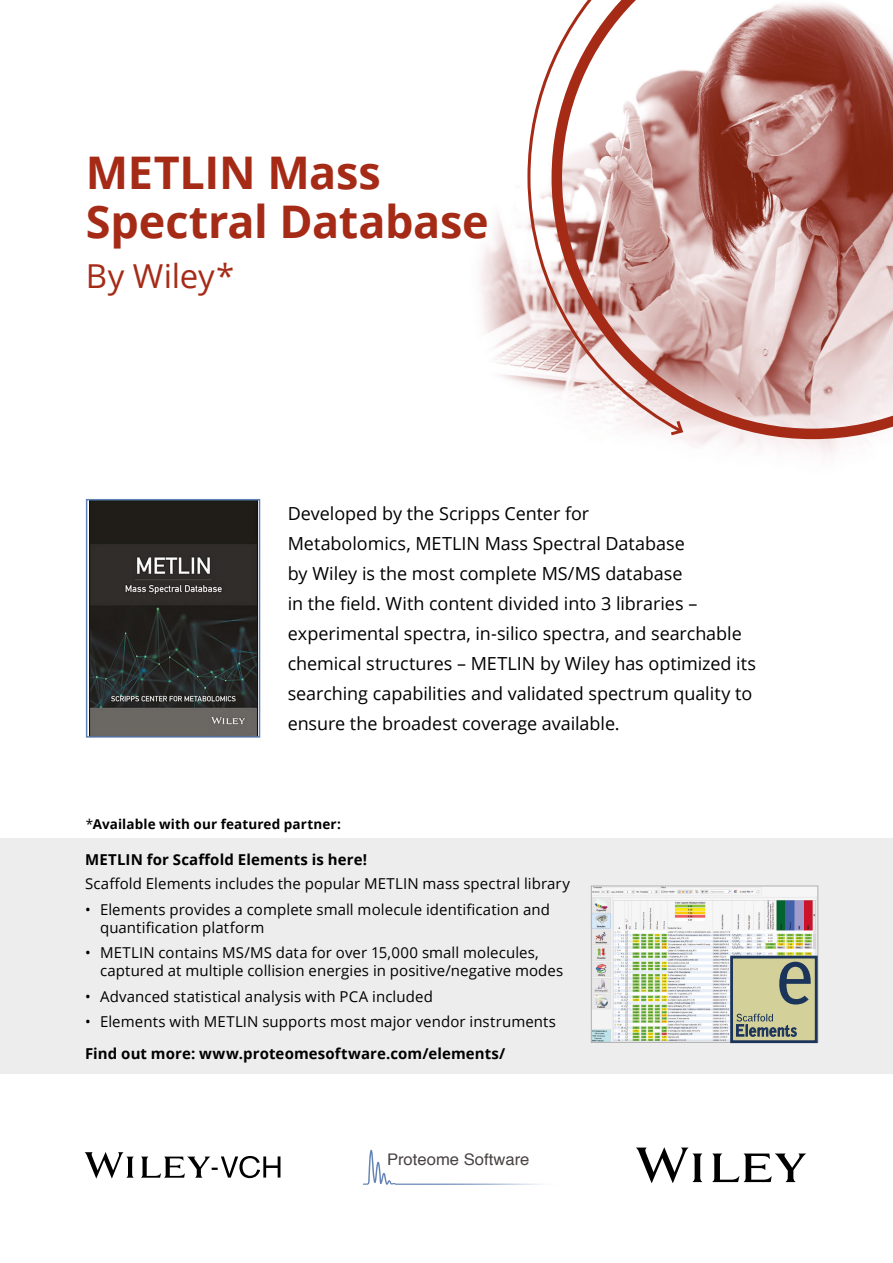
<style>
.page{position:relative;width:893px;height:1263px;background:#fff}
.page>*{position:absolute;margin:0;border:0;box-sizing:border-box;transform-origin:0 0}
.t1{font:700 45px/49.5px "Open Sans";letter-spacing:-.005em;color:#a52b17}
.t2{font:33px "Open Sans";letter-spacing:-.005em;color:#a52b17}
.t3{font:18px/30px "Open Sans";letter-spacing:-.005em;color:#000}
.t4{font:16.05px "Helvetica";color:#484443;scale:1.04 1}
.t5{font:15px/18px "Open Sans";letter-spacing:.005em;color:#000}
.t6{font:700 15px "Open Sans";letter-spacing:.005em;color:#000}
.t7{font:700 13.5px "Open Sans";letter-spacing:.01em;color:#000}
.s1{font-weight:400}
</style>
<div class="page">
<img style="left:480px;top:215px;width:387px;height:240px">
<svg style="left:552px;top:3px;width:341px;height:436px;background:#c2908a"></svg>
<div style="left:0;top:838px;width:893px;height:236px;background:#ededed"></div>
<img style="left:89px;top:502px;width:168px;height:233px">
<div style="left:86px;top:499px;width:174px;height:239px;border:2px solid #6081b4"></div>
<svg style="left:85px;top:1152px;width:195px;height:26px"></svg>
<svg style="left:636px;top:1147px;width:170px;height:36px"></svg>
<svg style="left:363px;top:1150px;width:180px;height:35px"></svg>
<svg style="left:526px;top:0;width:159px;height:435px"></svg>
<svg style="left:668px;top:417px;width:17px;height:21px"></svg>
<img style="left:593px;top:889px;width:223px;height:151px">
<div style="left:591px;top:886px;width:227px;height:156px;border:1px solid #b0b0b0"></div>
<div style="left:732px;top:957px;width:84px;height:85px;background:#d3d09a"></div>
<div style="left:730px;top:956px;width:88px;height:87px;border:3px solid #1b345a"></div>
<svg style="left:779px;top:962px;width:32px;height:42px"></svg>
<svg style="left:736px;top:1014px;width:61px;height:23px"></svg>
<h1 class="t1" style="left:86px;top:147px;width:404px">METLIN Mass<br>Spectral Database</h1>
<h2 class="t2" style="left:86px;top:253px;width:150px">By Wiley*</h2>
<p class="t3" style="left:288px;top:498px;width:470px">Developed by the Scripps Center for<br>Metabolomics, METLIN Mass Spectral Database<br>by Wiley is the most complete MS/MS database<br>in the field. With content divided into 3 libraries – experimental spectra, in-silico spectra, and searchable chemical structures – METLIN by Wiley has optimized its searching capabilities and validated spectrum quality to ensure the broadest coverage available.</p>
<p class="t7" style="left:86px;top:814px;width:257px"><span class="s1">*</span>Available with our featured partner:</p>
<p class="t6" style="left:85px;top:849px;width:284px">METLIN for Scaffold Elements is here!</p>
<p class="t5" style="left:85px;top:874px;width:487px">Scaffold Elements includes the popular METLIN mass spectral library</p>
<p class="t5" style="left:100px;top:900px;width:451px;text-indent:-15px">• Elements provides a complete small molecule identification and quantification platform</p>
<p class="t5" style="left:100px;top:943px;width:465px;text-indent:-15px">• METLIN contains MS/MS data for over 15,000 small molecules, captured at multiple collision energies in positive/negative modes</p>
<p class="t5" style="left:85px;top:987px;width:349px">• Advanced statistical analysis with PCA included</p>
<p class="t5" style="left:85px;top:1012px;width:472px">• Elements with METLIN supports most major vendor instruments</p>
<p class="t6" style="left:85px;top:1042px;width:422px">Find out more: www.proteomesoftware.com/elements/</p>
<p class="t4" style="left:387px;top:1146px;width:138px">Proteome Software</p>
</div>
